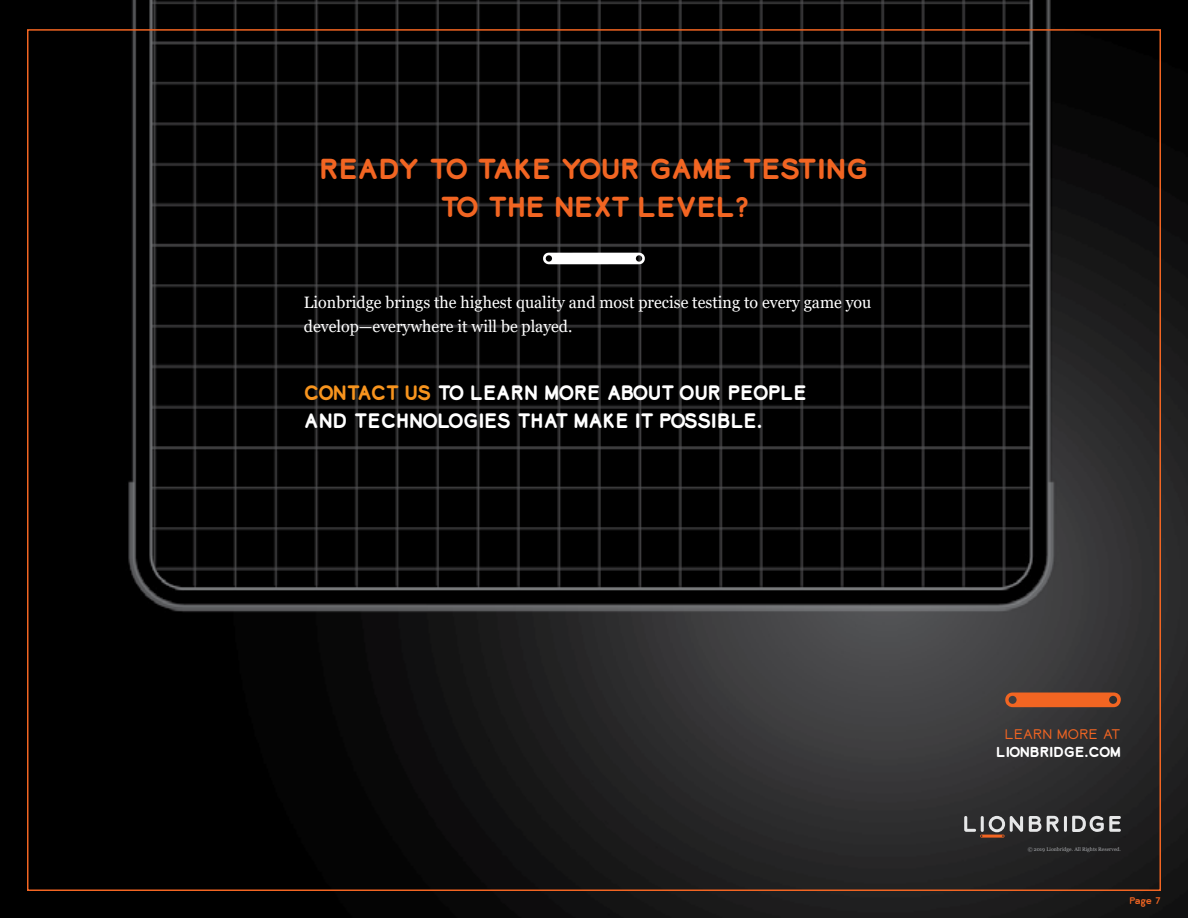
<style>
.page{position:relative;width:1188px;height:918px;background:#fff}
.page>*{position:absolute;margin:0;border:0;box-sizing:border-box;transform-origin:0 0}
.t1{font:700 27px/37.5px "Lionbridge Sans";color:#f26522;text-align:center}
.t2{font:700 19.5px/28.5px "Lionbridge Sans";color:#fff;scale:.95 1}
.t3{font:16.5px/24px "Georgia";color:#fff}
.t4{font:700 13.5px "Lionbridge Sans";color:#fff}
.t5{font:300 13.05px "Lionbridge Sans";color:#f26522;scale:1.04 1}
.t6{font:9px "Lionbridge Sans";color:#f26522}
.t7{font:5.25px "Georgia";color:#a7a9ac}
.s1{color:#f7941e}
</style>
<div class="page">
<img style="left:0;top:0;width:1188px;height:918px">
<svg style="left:1005px;top:693px;width:116px;height:14px"></svg>
<svg style="left:1029px;top:816px;width:12px;height:16px"></svg>
<svg style="left:964px;top:816px;width:59px;height:22px"></svg>
<svg style="left:1047px;top:816px;width:74px;height:16px"></svg>
<svg style="left:543px;top:253px;width:102px;height:11px"></svg>
<h1 class="t1" style="left:320px;top:150px;width:551px">READY TO TAKE YOUR GAME TESTING<br>TO THE NEXT LEVEL?</h1>
<p class="t3" style="left:304px;top:291px;width:569px">Lionbridge brings the highest quality and most precise testing to every game you develop—everywhere it will be played.</p>
<p class="t2" style="left:304px;top:378px;width:531px"><span class="s1">CONTACT US</span> TO LEARN MORE ABOUT OUR PEOPLE<br>AND TECHNOLOGIES THAT MAKE IT POSSIBLE.</p>
<p class="t5" style="left:1005px;top:726px;width:113px">LEARN MORE AT</p>
<p class="t4" style="left:996px;top:743px;width:126px">LIONBRIDGE.COM</p>
<p class="t7" style="left:1028px;top:846px;width:95px">© 2019 Lionbridge. All Rights Reserved.</p>
<p class="t6" style="left:1130px;top:895px;width:33px">Page 7</p>
</div>
